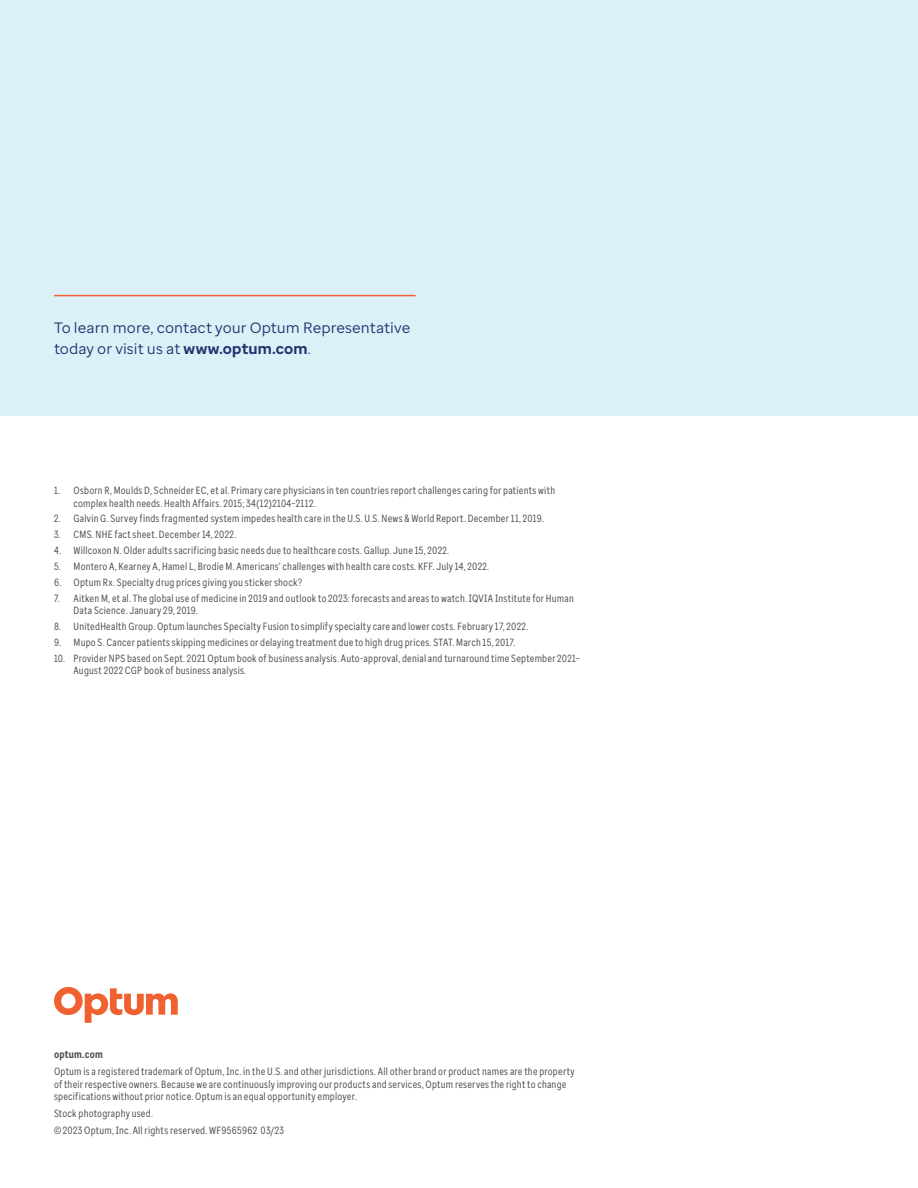
<style>
.page{position:relative;width:918px;height:1188px;background:#fff}
.page>*{position:absolute;margin:0;border:0;box-sizing:border-box;transform-origin:0 0}
.t1{font:15px/21px "Optum Sans";letter-spacing:.005em;color:#243270}
.t2{font:10.5px/12.6px "Optum Sans Cond";letter-spacing:.02em;color:#4b4d4e}
.t3{font:700 10.5px "Optum Sans Cond";letter-spacing:.02em;color:#4b4d4e}
.s1{font-weight:700}
</style>
<div class="page">
<div style="left:0;top:0;width:918px;height:416px;background:#dbf1f7"></div>
<hr style="left:55px;top:295px;width:360px;height:1px;background:#f1612f">
<svg style="left:54px;top:987px;width:124px;height:36px"></svg>
<h1 class="t1" style="left:54px;top:317px;width:358px">To learn more, contact your Optum Representative today or visit us at <span class="s1">www.optum.com</span>.</h1>
<p class="t2" style="left:73px;top:484px;width:483px;text-indent:-19px">1. Osborn R, Moulds D, Schneider EC, et al. Primary care physicians in ten countries report challenges caring for patients with complex health needs. Health Affairs. 2015; 34(12)2104–2112.</p>
<p class="t2" style="left:54px;top:512px;width:492px">2. Galvin G. Survey finds fragmented system impedes health care in the U.S. U.S. News &amp; World Report. December 11, 2019.</p>
<p class="t2" style="left:54px;top:528px;width:184px">3. CMS. NHE fact sheet. December 14, 2022.</p>
<p class="t2" style="left:54px;top:544px;width:397px">4. Willcoxon N. Older adults sacrificing basic needs due to healthcare costs. Gallup. June 15, 2022.</p>
<p class="t2" style="left:54px;top:560px;width:437px">5. Montero A, Kearney A, Hamel L, Brodie M. Americans’ challenges with health care costs. KFF. July 14, 2022.</p>
<p class="t2" style="left:54px;top:576px;width:250px">6. Optum Rx. Specialty drug prices giving you sticker shock?</p>
<p class="t2" style="left:73px;top:592px;width:502px;text-indent:-19px">7. Aitken M, et al. The global use of medicine in 2019 and outlook to 2023: forecasts and areas to watch. IQVIA Institute for Human<br>Data Science. January 29, 2019.</p>
<p class="t2" style="left:54px;top:620px;width:476px">8. UnitedHealth Group. Optum launches Specialty Fusion to simplify specialty care and lower costs. February 17, 2022.</p>
<p class="t2" style="left:54px;top:636px;width:463px">9. Mupo S. Cancer patients skipping medicines or delaying treatment due to high drug prices. STAT. March 15, 2017.</p>
<p class="t2" style="left:73px;top:652px;width:508px;text-indent:-19px">10. Provider NPS based on Sept. 2021 Optum book of business analysis. Auto-approval, denial and turnaround time September 2021–<br>August 2022 CGP book of business analysis.</p>
<p class="t3" style="left:54px;top:1048px;width:50px">optum.com</p>
<p class="t2" style="left:54px;top:1065px;width:522px">Optum is a registered trademark of Optum, Inc. in the U.S. and other jurisdictions. All other brand or product names are the property of their respective owners. Because we are continuously improving our products and services, Optum reserves the right to change specifications without prior notice. Optum is an equal opportunity employer.</p>
<p class="t2" style="left:54px;top:1105px;width:232px;line-height:17px">Stock photography used.<br>© 2023 Optum, Inc. All rights reserved. WF9565962 03/23</p>
</div>
